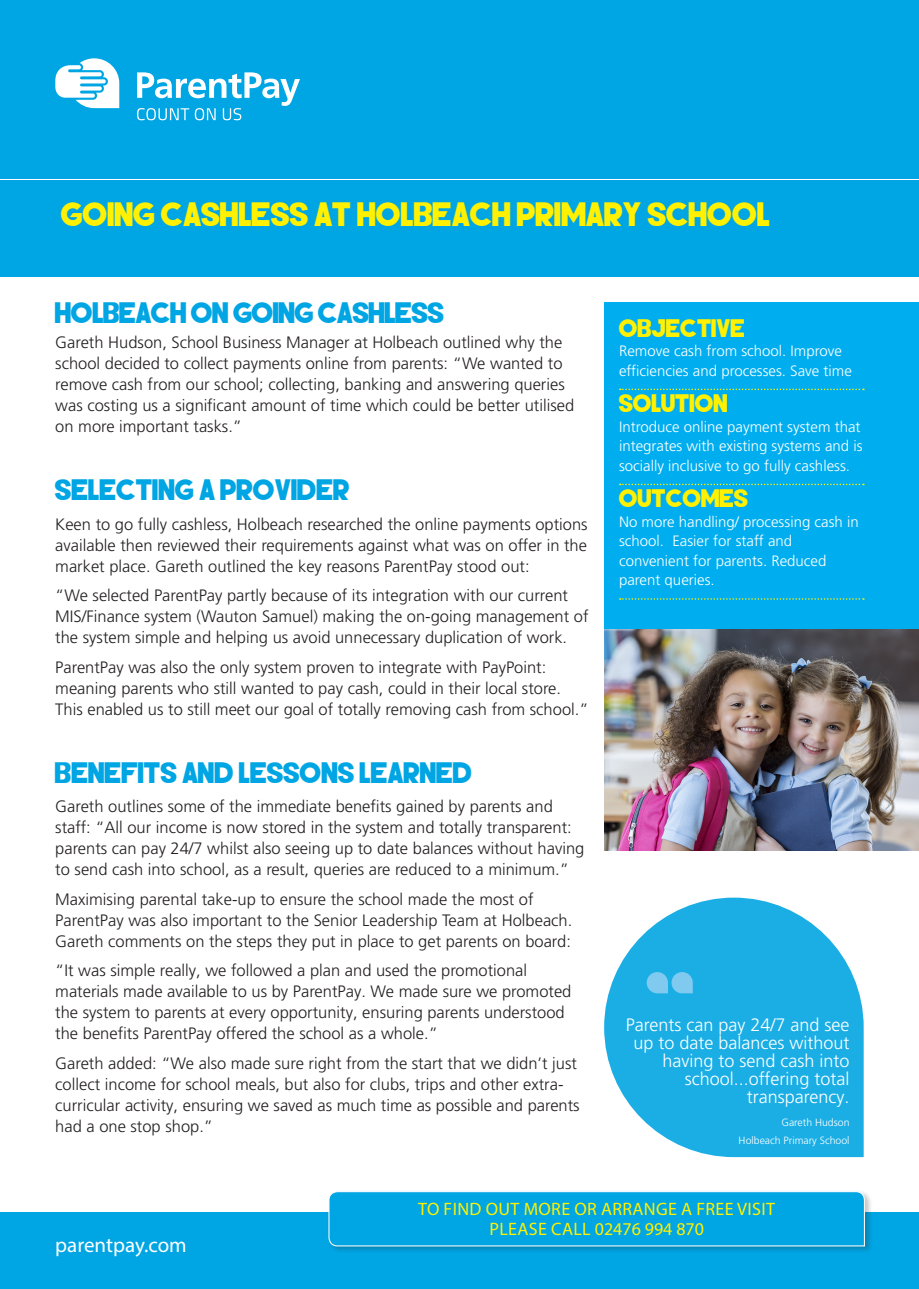
<style>
.page{position:relative;width:919px;height:1289px;background:#fff}
.page>*{position:absolute;margin:0;border:0;box-sizing:border-box;transform-origin:0 0}
.PP_Main_Header_Yello{font:24px "Silver Forte";color:#fff101}
.PP_Body{font:21px "Silver Forte";color:#00a5e3}
.PP_Subhead_1_Blue{font:21px "Silver Forte";letter-spacing:-.02em;color:#00a5e3}
.t1{font:21px "Myriad Pro";color:#fff}
.PP_Quote_Credit{font:300 18px/18px "Frutiger LT Pro";color:#fff;text-align:right}
.t2{font:18px/19.5px "Myriad Pro";letter-spacing:.02em;color:#fff101;text-align:center}
.PP_Blue_Box_Subhead{font:18px "Silver Forte";color:#fff101}
.PP_Body-2{font:300 16.5px/21px "Frutiger LT Pro";color:#231f20}
.PP_Blue_Box_Body{font:300 15px/19.5px "Frutiger LT Pro";color:#fff}
.PP_Quote_Credit-2{font:300 10.5px "Frutiger LT Pro";color:#fff}
</style>
<div class="page">
<div style="left:0;top:1212px;width:918px;height:76px;background:#00a5e3"></div>
<div style="left:0;top:0;width:918px;height:179px;background:#00a5e3"></div>
<div style="left:327px;top:1189px;width:545px;height:64px;background:#231f20;opacity:.25"></div>
<svg style="left:328px;top:1190px;width:537px;height:56px"></svg>
<div style="left:0;top:181px;width:918px;height:96px;background:#00a5e3"></div>
<div style="left:604px;top:302px;width:314px;height:332px;background:#00aeef"></div>
<svg style="left:619px;top:388px;width:244px;height:2px"></svg>
<svg style="left:619px;top:483px;width:244px;height:2px"></svg>
<svg style="left:619px;top:598px;width:244px;height:1px"></svg>
<svg style="left:604px;top:897px;width:259px;height:260px;fill:#1aaee5"></svg>
<svg style="left:646px;top:972px;width:46px;height:21px"></svg>
<svg style="left:55px;top:58px;width:64px;height:50px"></svg>
<svg style="left:137px;top:72px;width:163px;height:48px"></svg>
<img style="left:604px;top:629px;width:314px;height:221px">
<p class="PP_Main_Header_Yello" style="left:61px;top:196px;width:710px">GOING CASHLESS AT HOLBEACH PRIMARY SCHOOL</p>
<p class="PP_Subhead_1_Blue" style="left:55px;top:297px;width:390px">HOLBEACH ON GOING CASHLESS</p>
<p class="PP_Body-2" style="left:55px;top:332px;width:520px">Gareth Hudson, School Business Manager at Holbeach outlined why the school decided to collect payments online from parents: “We wanted to remove cash from our school; collecting, banking and answering queries was costing us a significant amount of time which could be better utilised on more important tasks.”</p>
<p class="PP_Body" style="left:55px;top:474px;width:296px">SELECTING A PROVIDER</p>
<p class="PP_Body-2" style="left:55px;top:513px;width:534px;text-align:justify">Keen to go fully cashless, Holbeach researched the online payments options available then reviewed their requirements against what was on offer in the market place. Gareth outlined the key reasons ParentPay stood out:</p>
<p class="PP_Body-2" style="left:55px;top:585px;width:534px">“We selected ParentPay partly because of its integration with our current<br>MIS/Finance system (Wauton Samuel) making the on-going management of the system simple and helping us avoid unnecessary duplication of work.</p>
<p class="PP_Body-2" style="left:55px;top:656px;width:534px">ParentPay was also the only system proven to integrate with PayPoint: meaning parents who still wanted to pay cash, could in their local store.<br>This enabled us to still meet our goal of totally removing cash from school.”</p>
<p class="PP_Body" style="left:55px;top:756px;width:418px">BENEFITS AND LESSONS LEARNED</p>
<p class="PP_Body-2" style="left:55px;top:796px;width:530px">Gareth outlines some of the immediate benefits gained by parents and staff: “All our income is now stored in the system and totally transparent: parents can pay 24/7 whilst also seeing up to date balances without having to send cash into school, as a result, queries are reduced to a minimum.”</p>
<p class="PP_Body-2" style="left:55px;top:888px;width:518px">Maximising parental take-up to ensure the school made the most of<br>ParentPay was also important to the Senior Leadership Team at Holbeach.<br>Gareth comments on the steps they put in place to get parents on board:</p>
<p class="PP_Body-2" style="left:55px;top:960px;width:517px">“It was simple really, we followed a plan and used the promotional materials made available to us by ParentPay. We made sure we promoted the system to parents at every opportunity, ensuring parents understood the benefits ParentPay offered the school as a whole.”</p>
<p class="PP_Body-2" style="left:55px;top:1052px;width:526px">Gareth added: “We also made sure right from the start that we didn’t just collect income for school meals, but also for clubs, trips and other extra&shy;curricular activity, ensuring we saved as much time as possible and parents had a one stop shop.”</p>
<p class="PP_Blue_Box_Subhead" style="left:619px;top:314px;width:128px">OBJECTIVE</p>
<p class="PP_Blue_Box_Body" style="left:619px;top:341px;width:234px">Remove cash from school. Improve efficiencies and processes. Save time</p>
<p class="PP_Blue_Box_Subhead" style="left:619px;top:390px;width:110px">SOLUTION</p>
<p class="PP_Blue_Box_Body" style="left:619px;top:417px;width:245px">Introduce online payment system that integrates with existing systems and is socially inclusive to go fully cashless.</p>
<p class="PP_Blue_Box_Subhead" style="left:619px;top:485px;width:131px">OUTCOMES</p>
<p class="PP_Blue_Box_Body" style="left:619px;top:512px;width:241px">No more handling/ processing cash in school. Easier for staff and convenient for parents. Reduced parent queries.</p>
<p class="PP_Quote_Credit" style="left:625px;top:1015px;width:225px">Parents can pay 24/7 and see up to date balances without having to send cash into school...offering total transparency.</p>
<p class="PP_Quote_Credit-2" style="left:781px;top:1115px;width:70px">Gareth Hudson</p>
<p class="PP_Quote_Credit-2" style="left:738px;top:1134px;width:112px">Holbeach Primary School</p>
<p class="t1" style="left:55px;top:1232px;width:133px">parentpay.com</p>
<p class="t2" style="left:418px;top:1198px;width:358px">TO FIND OUT MORE OR ARRANGE A FREE VISIT<br>PLEASE CALL 02476 994 870</p>
</div>
